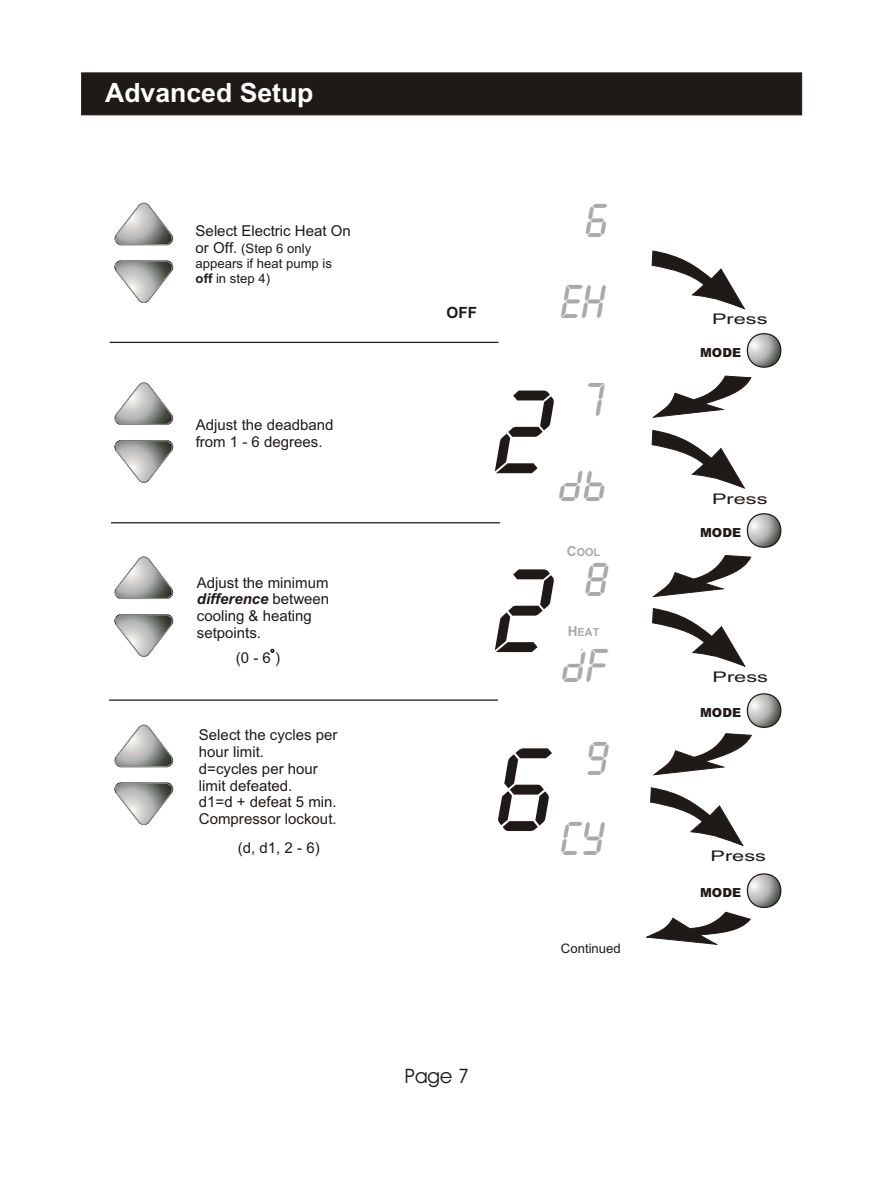
<style>
.page{position:relative;width:870px;height:1180px;background:#fff}
.page>*{position:absolute;margin:0;border:0;box-sizing:border-box;transform-origin:0 0}
.t1{font:124px "Lcd D";color:#1f1a17}
.t2{font:49.5px/80.5px "Lcd D";color:#aba8a8;text-align:center}
.t3{font:700 26.5px "Arial";color:#fff}
.t4{font:20px "Avant Garde Bk BT";color:#1f1a17}
.t5{font:700 15.5px "Arial";color:#1f1a17}
.t6{font:15px/16.8px "Arial";color:#1f1a17}
.t7{font:14.75px "Arial";color:#1f1a17;scale:1.48 1}
.t8{font:13px/14.8px "Arial";color:#1f1a17}
.t9{font:900 12.5px "Arial";color:#1f1a17}
.t10{font:700 11px "Arial";color:#aba8a8}
.s1{font-size:15px}
.s2{font-weight:700}
.s3{font-weight:700;font-style:italic}
.s4{font-size:13.75px}
</style>
<div class="page">
<div style="left:81px;top:73px;width:721px;height:42px;background:#1f1a17"></div>
<svg style="left:652px;top:250px;width:93px;height:59px"></svg>
<svg style="left:653px;top:375px;width:99px;height:43px"></svg>
<svg style="left:652px;top:430px;width:93px;height:59px"></svg>
<svg style="left:653px;top:555px;width:99px;height:42px"></svg>
<svg style="left:652px;top:608px;width:93px;height:59px"></svg>
<svg style="left:650px;top:787px;width:93px;height:59px"></svg>
<hr style="left:110px;top:342px;width:388px;height:1px;background:#1f1a17">
<hr style="left:111px;top:522px;width:389px;height:1px;background:#1f1a17">
<hr style="left:109px;top:699px;width:389px;height:1px;background:#1f1a17">
<svg style="left:114px;top:202px;width:60px;height:44px"></svg>
<svg style="left:114px;top:260px;width:60px;height:43px"></svg>
<svg style="left:114px;top:382px;width:60px;height:43px"></svg>
<svg style="left:114px;top:440px;width:60px;height:43px"></svg>
<svg style="left:270px;top:648px;width:5px;height:5px"></svg>
<svg style="left:114px;top:556px;width:60px;height:43px"></svg>
<svg style="left:114px;top:614px;width:60px;height:43px"></svg>
<svg style="left:746px;top:333px;width:36px;height:35px"></svg>
<svg style="left:746px;top:513px;width:36px;height:35px"></svg>
<svg style="left:653px;top:693px;width:129px;height:82px"></svg>
<svg style="left:646px;top:873px;width:136px;height:72px"></svg>
<div style="left:601px;top:471px;width:8px;height:14px;background:#fff;border:1px solid #fff;border-radius:3px"></div>
<svg style="left:114px;top:724px;width:60px;height:44px"></svg>
<svg style="left:114px;top:782px;width:60px;height:43px"></svg>
<h3 class="t3" style="left:105px;top:82px;width:210px">Advanced Setup</h3>
<p class="t6" style="left:196px;top:224px;width:157px">Select Electric Heat On</p>
<p class="t8" style="left:196px;top:242px;width:138px"><span class="s1">or Off.</span> (Step 6 only appears if heat pump is <span class="s2">off</span> in step 4)</p>
<p class="t6" style="left:196px;top:418px;width:139px">Adjust the deadband from 1 - 6 degrees.</p>
<p class="t6" style="left:197px;top:575px;width:134px">Adjust the minimum <span class="s3">difference</span> between cooling &amp; heating setpoints.</p>
<p class="t6" style="left:236px;top:650px;width:46px">(0 - 6 )</p>
<p class="t6" style="left:199px;top:728px;width:140px">Select the cycles per hour limit.<br>d=cycles per hour limit defeated.<br>d1=d + defeat 5 min.<br>Compressor lockout.</p>
<p class="t6" style="left:238px;top:840px;width:83px">(d, d1, 2 - 6)</p>
<p class="t5" style="left:447px;top:307px;width:32px">OFF</p>
<h2 class="t2" style="left:558px;top:180px;width:49px">6 eh</h2>
<h2 class="t2" style="left:583px;top:359px;width:21px">7</h2>
<h1 class="t1" style="left:490px;top:358px;width:58px">2</h1>
<h2 class="t2" style="left:556px;top:444px;width:50px">88</h2>
<h1 class="t1" style="left:490px;top:537px;width:58px">2</h1>
<p class="t10" style="left:567px;top:548px;width:35px"><span class="s4">C</span>OOL</p>
<h2 class="t2" style="left:582px;top:538px;width:26px">8</h2>
<p class="t10" style="left:568px;top:628px;width:33px"><span class="s4">H</span>EAT</p>
<h2 class="t2" style="left:559px;top:625px;width:47px">8f</h2>
<h1 class="t1" style="left:490px;top:715px;width:60px">6</h1>
<h2 class="t2" style="left:583px;top:717px;width:25px">9</h2>
<h2 class="t2" style="left:558px;top:798px;width:46px">cy</h2>
<p class="t8" style="left:561px;top:942px;width:61px">Continued</p>
<h3 class="t4" style="left:405px;top:1068px;width:66px">Page 7</h3>
<p class="t7" style="left:712px;top:313px;width:39px">Press</p>
<p class="t9" style="left:700px;top:348px;width:42px">MODE</p>
<p class="t7" style="left:712px;top:493px;width:39px">Press</p>
<p class="t9" style="left:700px;top:528px;width:42px">MODE</p>
<p class="t7" style="left:713px;top:671px;width:39px">Press</p>
<p class="t9" style="left:700px;top:708px;width:42px">MODE</p>
<p class="t7" style="left:711px;top:850px;width:39px">Press</p>
<p class="t9" style="left:700px;top:888px;width:42px">MODE</p>
</div>
